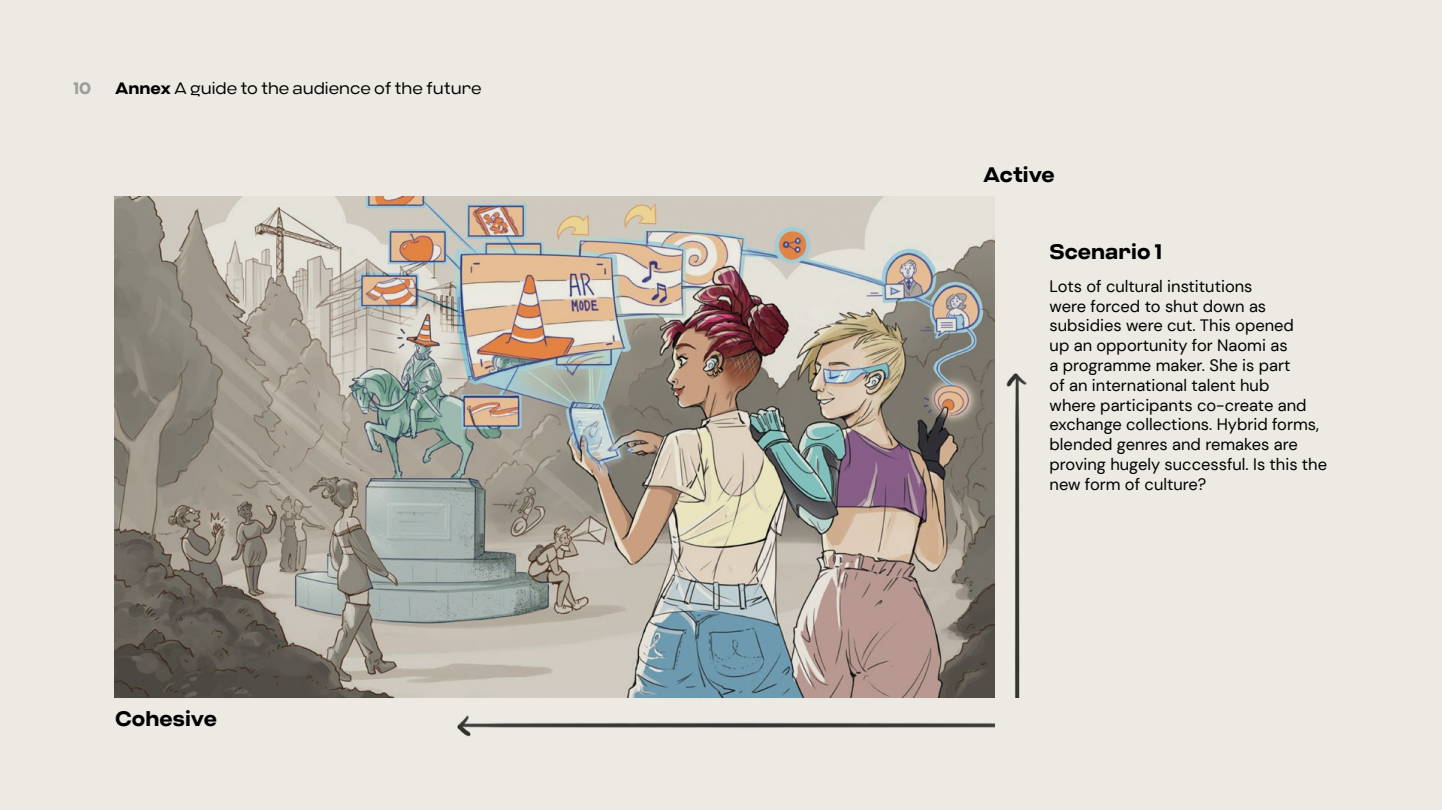
<style>
.page{position:relative;width:1442px;height:810px;background:#fff}
.page>*{position:absolute;margin:0;border:0;box-sizing:border-box;transform-origin:0 0}
.t1{font:700 21px "Criteria CF";color:#000}
.t2{font:16.5px/19.8px "DM Sans";color:#000}
.t3{font:300 16.5px "Criteria CF";color:#000}
.t4{font:700 16.5px "Criteria CF";color:#9d9d9c}
.s1{font-weight:700}
</style>
<div class="page">
<div style="left:0;top:0;width:1441px;height:810px;background:#eceae2"></div>
<img style="left:115px;top:197px;width:879px;height:501px">
<img style="left:1006px;top:373px;width:21px;height:325px">
<img style="left:457px;top:715px;width:537px;height:22px">
<p class="t4" style="left:73px;top:78px;width:19px">10</p>
<p class="t3" style="left:115px;top:78px;width:368px"><span class="s1">Annex</span> A guide to the audience of the future</p>
<h3 class="t1" style="left:115px;top:706px;width:103px">Cohesive</h3>
<p class="t1" style="left:983px;top:162px;width:73px">Active</p>
<h2 class="t1" style="left:1049px;top:239px;width:114px">Scenario 1</h2>
<p class="t2" style="left:1049px;top:276px;width:279px">Lots of cultural institutions<br>were forced to shut down as subsidies were cut. This opened<br>up an opportunity for Naomi as<br>a programme maker. She is part<br>of an international talent hub<br>where participants co-create and exchange collections. Hybrid forms, blended genres and remakes are proving hugely successful. Is this the new form of culture?</p>
</div>
